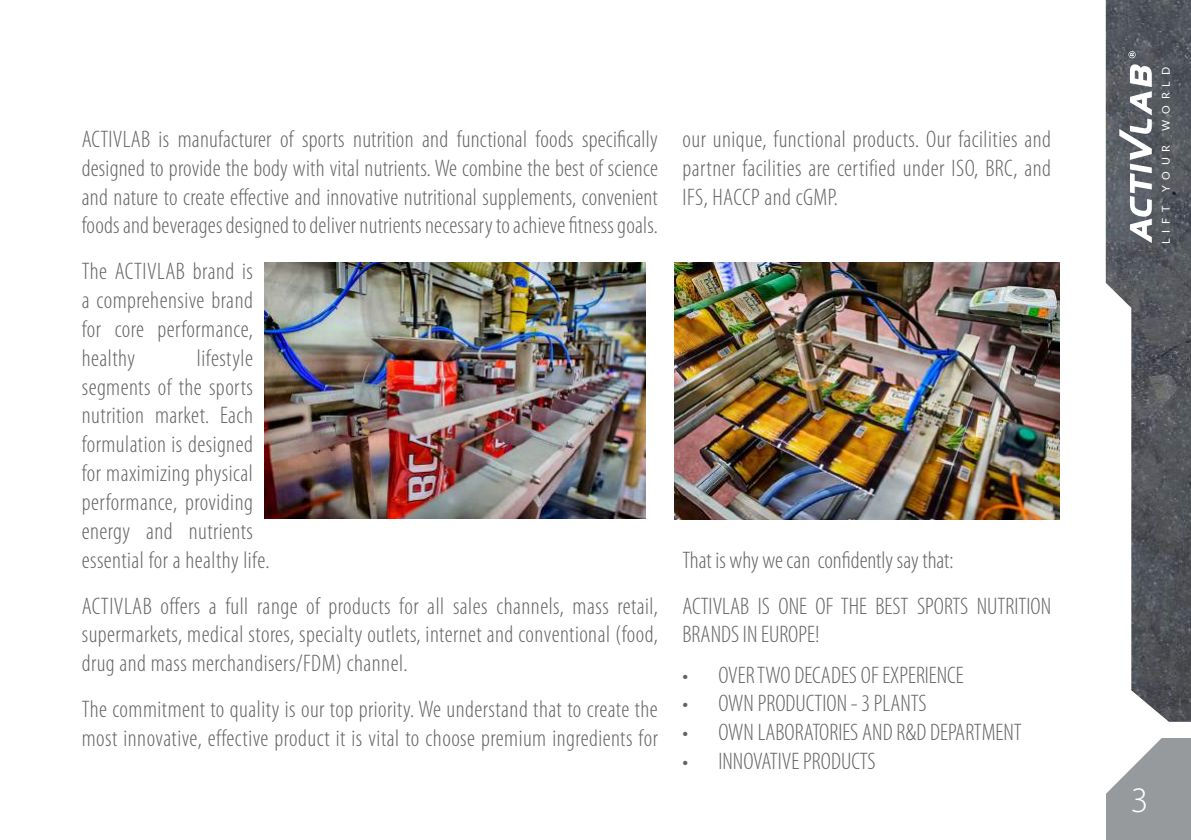
<style>
.page{position:relative;width:1191px;height:840px;background:#fff}
.page>*{position:absolute;margin:0;border:0;box-sizing:border-box;transform-origin:0 0}
.t1{font:300 36px "Myriad Pro";color:#fff}
.t2{font:300 condensed 24px/28.8px "Myriad Pro";letter-spacing:.02em;color:#646363;text-align:justify}
.t3{font:300 condensed 24px/45.8px "Myriad Pro";color:#646363}
.t4{font:10.8px "Lato";letter-spacing:.54em;color:#fff}
</style>
<div class="page">
<img style="left:1105px;top:0;width:86px;height:653px">
<svg style="left:1119px;top:64px;width:32px;height:179px"></svg>
<svg style="left:1128px;top:51px;width:7px;height:7px"></svg>
<svg style="left:1106px;top:653px;width:85px;height:186px"></svg>
<img style="left:264px;top:262px;width:381px;height:256px">
<img style="left:674px;top:262px;width:385px;height:257px">
<p class="t2" style="left:82px;top:124px;width:577px">ACTIVLAB is manufacturer of sports nutrition and functional foods specifically designed to provide the body with vital nutrients. We combine the best of science and nature to create effective and innovative nutritional supplements, convenient foods and beverages designed to deliver nutrients necessary to achieve fitness goals.</p>
<p class="t2" style="left:82px;top:257px;width:173px">The ACTIVLAB brand is a comprehensive brand for core performance, healthy</p>
<p class="t2" style="left:82px;top:343px;width:189px;text-align:left;text-indent:115px">lifestyle segments of the sports nutrition market. Each formulation is designed for maximizing physical performance, providing energy and nutrients essential for a healthy life.</p>
<p class="t2" style="left:82px;top:590px;width:577px">ACTIVLAB offers a full range of products for all sales channels, mass retail, supermarkets, medical stores, specialty outlets, internet and conventional (food, drug and mass merchandisers/FDM) channel.</p>
<p class="t2" style="left:82px;top:694px;width:577px">The commitment to quality is our top priority. We understand that to create the most innovative, effective product it is vital to choose premium ingredients for</p>
<p class="t2" style="left:682px;top:124px;width:370px">our unique, functional products. Our facilities and partner facilities are certified under ISO, BRC, and IFS, HACCP and cGMP.</p>
<p class="t3" style="left:682px;top:536px;width:370px">That is why we can confidently say that:<br>ACTIVLAB IS ONE OF THE BEST SPORTS NUTRITION</p>
<p class="t3" style="left:682px;top:611px;width:139px">BRANDS IN EUROPE!</p>
<p class="t3" style="left:682px;top:651px;width:283px">• OVER TWO DECADES OF EXPERIENCE</p>
<p class="t3" style="left:682px;top:680px;width:245px">• OWN PRODUCTION - 3 PLANTS</p>
<p class="t3" style="left:682px;top:708px;width:341px">• OWN LABORATORIES AND R&amp;D DEPARTMENT</p>
<p class="t3" style="left:682px;top:737px;width:195px">• INNOVATIVE PRODUCTS</p>
<p class="t4" style="left:1158px;top:130px;width:65px;rotate:-90deg">WORLD</p>
<p class="t4" style="left:1158px;top:192px;width:49px;rotate:-90deg">YOUR</p>
<p class="t4" style="left:1158px;top:244px;width:40px;rotate:-90deg">LIFT</p>
<h1 class="t1" style="left:1130px;top:778px;width:19px">3</h1>
</div>
